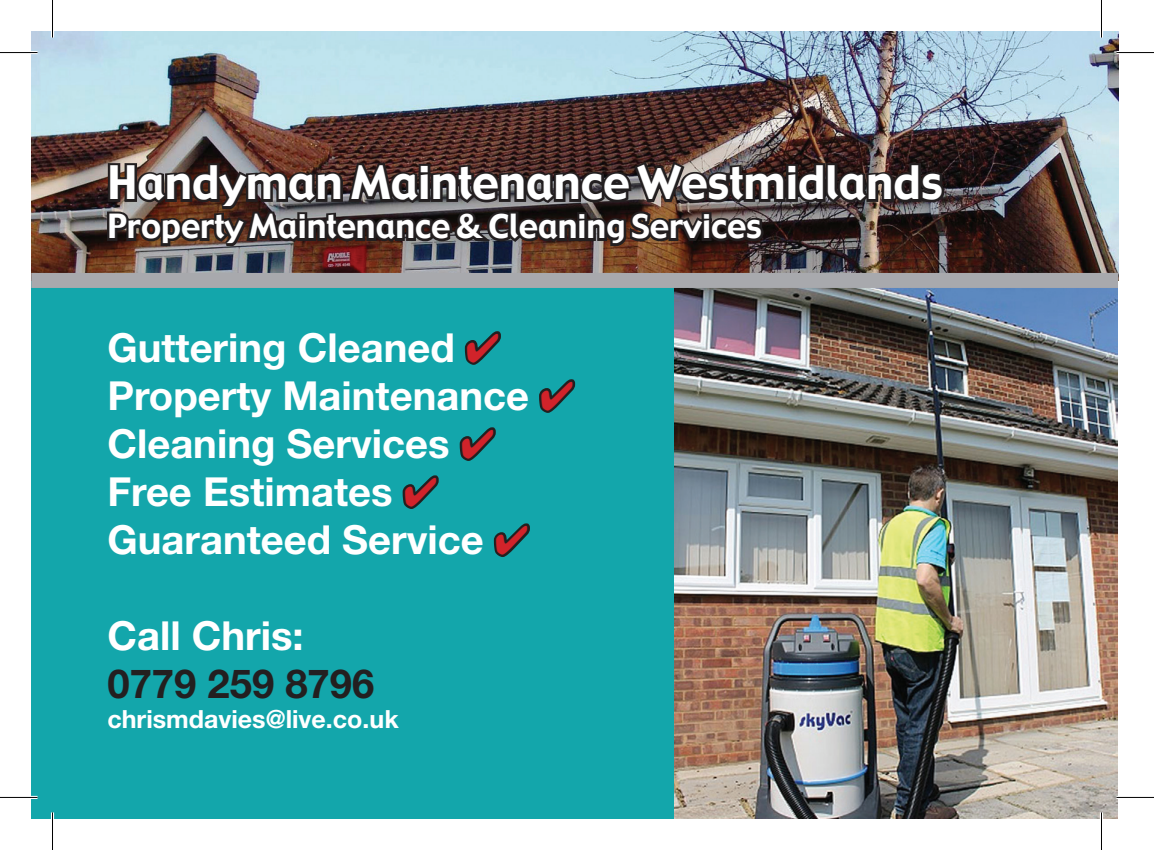
<style>
.page{position:relative;width:1154px;height:850px;background:#fff}
.page>*{position:absolute;margin:0;border:0;box-sizing:border-box;transform-origin:0 0}
.t1{font:45px "Gadget";color:#fff}
.t2{font:700 40px "Helvetica Neue";color:#fff}
.t3{font:700 40px "Helvetica Neue";color:#231f20}
.t4{font:32.5px "Gadget";color:#fff}
.t5{font:700 25px "Helvetica Neue";color:#fff}
.s1{color:#d1232a}
</style>
<div class="page">
<div style="left:31px;top:280px;width:648px;height:538px;background:#13a6ab"></div>
<img style="left:31px;top:31px;width:1087px;height:242px">
<img style="left:105px;top:158px;width:843px;height:91px">
<svg style="left:464px;top:331px;width:37px;height:34px"></svg>
<svg style="left:539px;top:379px;width:37px;height:34px"></svg>
<svg style="left:459px;top:427px;width:37px;height:34px"></svg>
<svg style="left:402px;top:475px;width:37px;height:34px"></svg>
<svg style="left:493px;top:523px;width:37px;height:34px"></svg>
<img style="left:674px;top:288px;width:443px;height:530px">
<div style="left:31px;top:273px;width:1087px;height:15px;background:#a8a9ad"></div>
<hr style="left:0;top:51px;width:38px;height:3px;background:#fff">
<hr style="left:1116px;top:51px;width:38px;height:3px;background:#fff">
<hr style="left:0;top:795px;width:38px;height:3px;background:#fff">
<hr style="left:1116px;top:795px;width:38px;height:3px;background:#fff">
<hr style="left:51px;top:0;width:3px;height:38px;background:#fff">
<hr style="left:51px;top:812px;width:3px;height:37px;background:#fff">
<hr style="left:1100px;top:0;width:3px;height:38px;background:#fff">
<hr style="left:1100px;top:812px;width:3px;height:37px;background:#fff">
<hr style="left:0;top:52px;width:38px;height:1px;background:#000">
<hr style="left:1116px;top:52px;width:38px;height:1px;background:#000">
<hr style="left:0;top:796px;width:38px;height:1px;background:#000">
<hr style="left:1116px;top:796px;width:38px;height:1px;background:#000">
<hr style="left:52px;top:0;width:1px;height:38px;background:#000">
<hr style="left:52px;top:812px;width:1px;height:37px;background:#000">
<hr style="left:1101px;top:0;width:1px;height:38px;background:#000">
<hr style="left:1101px;top:812px;width:1px;height:37px;background:#000">
<p class="t1" style="left:107px;top:154px;width:837px">Handyman Maintenance Westmidlands</p>
<p class="t4" style="left:107px;top:205px;width:656px">Property Maintenance &amp; Cleaning Services</p>
<p class="t2" style="left:107px;top:323px;width:394px">Guttering Cleaned <span class="s1">✔</span></p>
<p class="t2" style="left:107px;top:371px;width:468px">Property Maintenance <span class="s1">✔</span></p>
<p class="t2" style="left:107px;top:419px;width:389px">Cleaning Services <span class="s1">✔</span></p>
<p class="t2" style="left:107px;top:467px;width:332px">Free Estimates <span class="s1">✔</span></p>
<p class="t2" style="left:107px;top:515px;width:423px">Guaranteed Service <span class="s1">✔</span></p>
<p class="t2" style="left:107px;top:611px;width:198px">Call Chris:</p>
<p class="t3" style="left:107px;top:659px;width:268px">0779 259 8796</p>
<p class="t5" style="left:107px;top:703px;width:293px">chrismdavies@live.co.uk</p>
</div>
